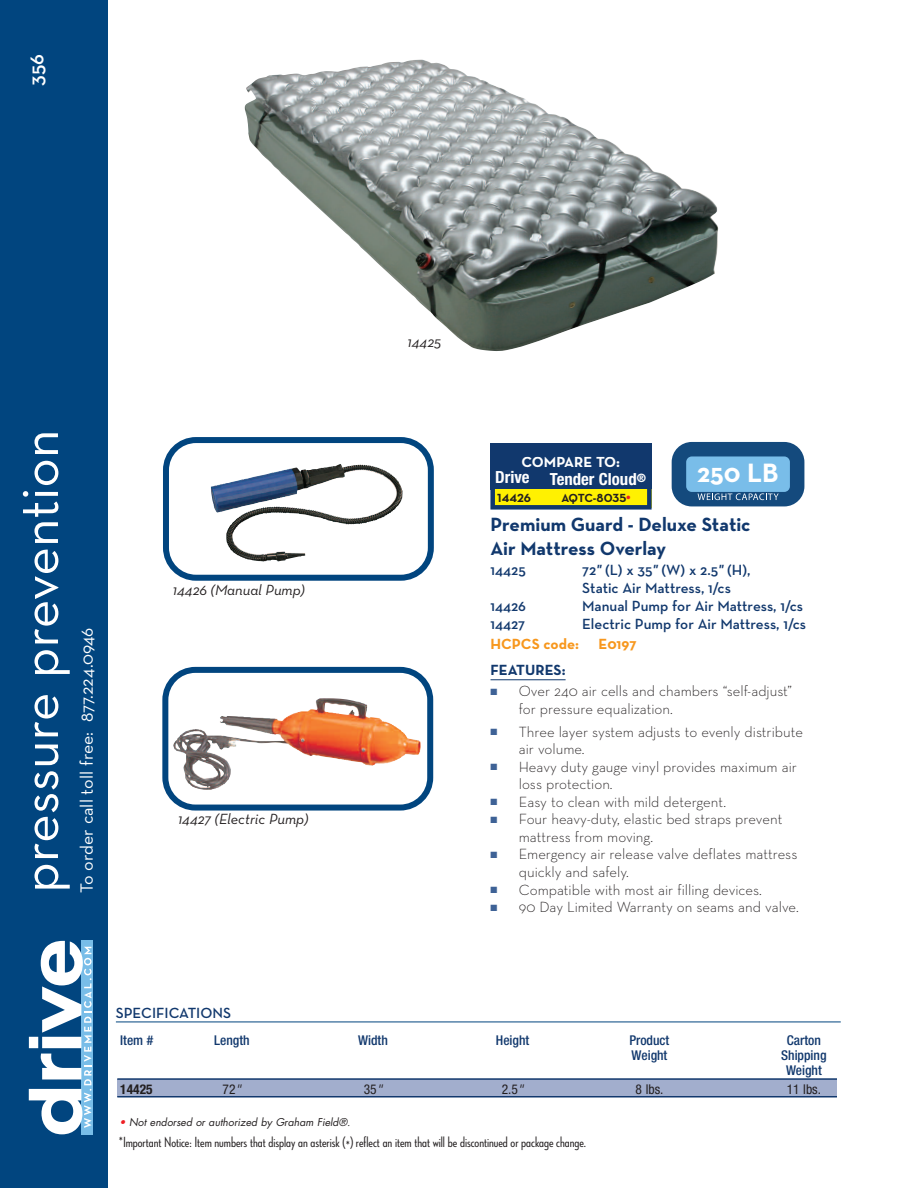
<style>
.page{position:relative;width:918px;height:1188px;background:#fff}
.page>*{position:absolute;margin:0;border:0;box-sizing:border-box;transform-origin:0 0}
.t1{font:55.5px "Neutra Text";color:#fff}
.t2{font:700 27px "Neutra Text";color:#fff}
.t3{font:600 21px "Neutra Text";color:#fff}
.t4{font:700 19.5px/23.4px "Neutra Text";color:#11386d}
.t5{font:18px "Neutra Text";color:#fff}
.t6{font:700 condensed 16.8px "Helvetica Neue";color:#fff}
.t7{font:300 15px/17.5px "Neutra Text";color:#231f20}
.t8{font:600 15px/18px "Neutra Text";color:#11386d}
.t9{font:15px "Neutraface Condensed Medium Alt";color:#231f20}
.t10{font:italic 15px "Neutra Text";color:#231f20}
.t11{font:700 15px "Neutra Text";color:#f7971d}
.t12{font:700 15px "Neutra Text";color:#fff}
.t13{font:700 15px "Neutra Text";color:#11386d}
.t14{font:500 condensed 13.5px/15px "Helvetica Neue";color:#11386d;text-align:center}
.t15{font:condensed 13.5px "Helvetica Neue";color:#231f20}
.t16{font:700 condensed 13.5px "Helvetica Neue";color:#231f20}
.t17{font:12px "Neutra Text PS Bold Alt";letter-spacing:-.01em;color:#231f20}
.t18{font:italic 10.5px "Futura";color:#231f20}
.s1{font-family:"Neutra Text";font-weight:700;font-size:16.5px;color:#ee1e24}
.s2{font-style:italic}
.s3{color:#3e6296}
.s4{color:#ee1e24}
</style>
<div class="page">
<svg style="left:163px;top:437px;width:271px;height:144px"></svg>
<svg style="left:162px;top:667px;width:271px;height:144px"></svg>
<div style="left:118px;top:1079px;width:719px;height:18px;background:#a2aecd"></div>
<hr style="left:117px;top:1078px;width:720px;height:2px;background:#11386d">
<hr style="left:117px;top:1096px;width:720px;height:1px;background:#11386d">
<hr style="left:116px;top:1022px;width:725px;height:1px;background:#01457f">
<div style="left:0;top:0;width:108px;height:1188px;background:#01457f"></div>
<div style="left:81px;top:940px;width:12px;height:194px;background:#78bde8"></div>
<svg style="left:29px;top:941px;width:63px;height:193px"></svg>
<img style="left:173px;top:698px;width:248px;height:92px">
<img style="left:232px;top:464px;width:171px;height:97px">
<img style="left:245px;top:60px;width:474px;height:291px">
<hr style="left:491px;top:679px;width:75px;height:1px;background:#11386d">
<div style="left:672px;top:442px;width:132px;height:64px;background:#144a7d;border-radius:20px"></div>
<div style="left:686px;top:456px;width:104px;height:36px;background:#79bde9;border-radius:6px"></div>
<svg style="left:698px;top:493px;width:81px;height:7px"></svg>
<div style="left:490px;top:443px;width:162px;height:47px;background:#11386d"></div>
<div style="left:491px;top:489px;width:161px;height:19px;background:#fff101"></div>
<div style="left:490px;top:452px;width:162px;height:58px;border:4px solid #11386d"></div>
<h3 class="t3" style="left:24px;top:86px;width:33px;rotate:-90deg">356</h3>
<h1 class="t1" style="left:6px;top:893px;width:465px;rotate:-90deg">pressure prevention</h1>
<p class="t5" style="left:76px;top:893px;width:267px;rotate:-90deg">To order call toll free: 877.224.0946</p>
<p class="t10" style="left:173px;top:581px;width:133px">14426 (Manual Pump)</p>
<p class="t10" style="left:178px;top:810px;width:132px">14427 (Electric Pump)</p>
<p class="t10" style="left:408px;top:333px;width:35px">14425</p>
<p class="t12" style="left:521px;top:453px;width:100px">COMPARE TO:</p>
<p class="t17" style="left:497px;top:491px;width:35px">14426</p>
<p class="t17" style="left:561px;top:491px;width:71px">AQTC-8035<span class="s1">•</span></p>
<p class="t6" style="left:495px;top:473px;width:152px">Drive Tender Cloud<sup>®</sup></p>
<h2 class="t2" style="left:697px;top:457px;width:83px">250 LB</h2>
<h3 class="t4" style="left:491px;top:513px;width:262px">Premium Guard - Deluxe Static<br>Air Mattress Overlay</h3>
<p class="t8" style="left:491px;top:560px;width:37px">14425</p>
<p class="t8" style="left:582px;top:560px;width:170px">72<span class="s2">"</span> (L) x 35<span class="s2">"</span> (W) x 2.5<span class="s2">"</span> (H),<br>Static Air Mattress, 1/cs</p>
<p class="t8" style="left:491px;top:596px;width:37px">14426</p>
<p class="t8" style="left:582px;top:596px;width:222px">Manual Pump for Air Mattress, 1/cs</p>
<p class="t8" style="left:491px;top:614px;width:36px">14427</p>
<p class="t8" style="left:582px;top:614px;width:225px">Electric Pump for Air Mattress, 1/cs</p>
<p class="t11" style="left:491px;top:635px;width:90px">HCPCS code:</p>
<p class="t11" style="left:599px;top:635px;width:40px">E0197</p>
<p class="t13" style="left:491px;top:661px;width:77px">FEATURES:</p>
<p class="t7" style="left:519px;top:682px;width:275px;text-indent:-28px"><span class="s3">■</span> Over 240 air cells and chambers “self-adjust” for pressure equalization.</p>
<p class="t7" style="left:519px;top:723px;width:286px;text-indent:-28px"><span class="s3">■</span> Three layer system adjusts to evenly distribute air volume.</p>
<p class="t7" style="left:519px;top:758px;width:280px;text-indent:-28px"><span class="s3">■</span> Heavy duty gauge vinyl provides maximum air loss protection.</p>
<p class="t7" style="left:491px;top:793px;width:237px"><span class="s3">■</span> Easy to clean with mild detergent.</p>
<p class="t7" style="left:519px;top:810px;width:265px;text-indent:-28px"><span class="s3">■</span> Four heavy-duty, elastic bed straps prevent mattress from moving.</p>
<p class="t7" style="left:519px;top:846px;width:280px;text-indent:-28px"><span class="s3">■</span> Emergency air release valve deflates mattress quickly and safely.</p>
<p class="t7" style="left:491px;top:881px;width:273px"><span class="s3">■</span> Compatible with most air filling devices.</p>
<p class="t7" style="left:491px;top:898px;width:310px"><span class="s3">■</span> 90 Day Limited Warranty on seams and valve.</p>
<p class="t8" style="left:116px;top:1004px;width:117px">SPECIFICATIONS</p>
<p class="t14" style="left:120px;top:1034px;width:35px">Item #</p>
<p class="t14" style="left:214px;top:1034px;width:37px">Length</p>
<p class="t14" style="left:358px;top:1034px;width:31px">Width</p>
<p class="t14" style="left:496px;top:1034px;width:35px">Height</p>
<p class="t14" style="left:629px;top:1034px;width:41px">Product</p>
<p class="t14" style="left:787px;top:1034px;width:35px">Carton</p>
<p class="t14" style="left:632px;top:1049px;width:37px">Weight</p>
<p class="t14" style="left:781px;top:1049px;width:47px">Shipping<br>Weight</p>
<p class="t16" style="left:120px;top:1084px;width:34px">14425</p>
<p class="t15" style="left:223px;top:1084px;width:20px">72<span class="s2">"</span></p>
<p class="t15" style="left:364px;top:1084px;width:20px">35<span class="s2">"</span></p>
<p class="t15" style="left:502px;top:1084px;width:23px">2.5<span class="s2">"</span></p>
<p class="t15" style="left:636px;top:1084px;width:29px">8 lbs.</p>
<p class="t15" style="left:787px;top:1084px;width:36px">11 lbs.</p>
<p class="t18" style="left:119px;top:1118px;width:232px"><span class="s4">•</span> Not endorsed or authorized by Graham Field®.</p>
<p class="t9" style="left:119px;top:1133px;width:469px">*Important Notice: Item numbers that display an asterisk (*) reflect an item that will be discontinued or package change.</p>
</div>
